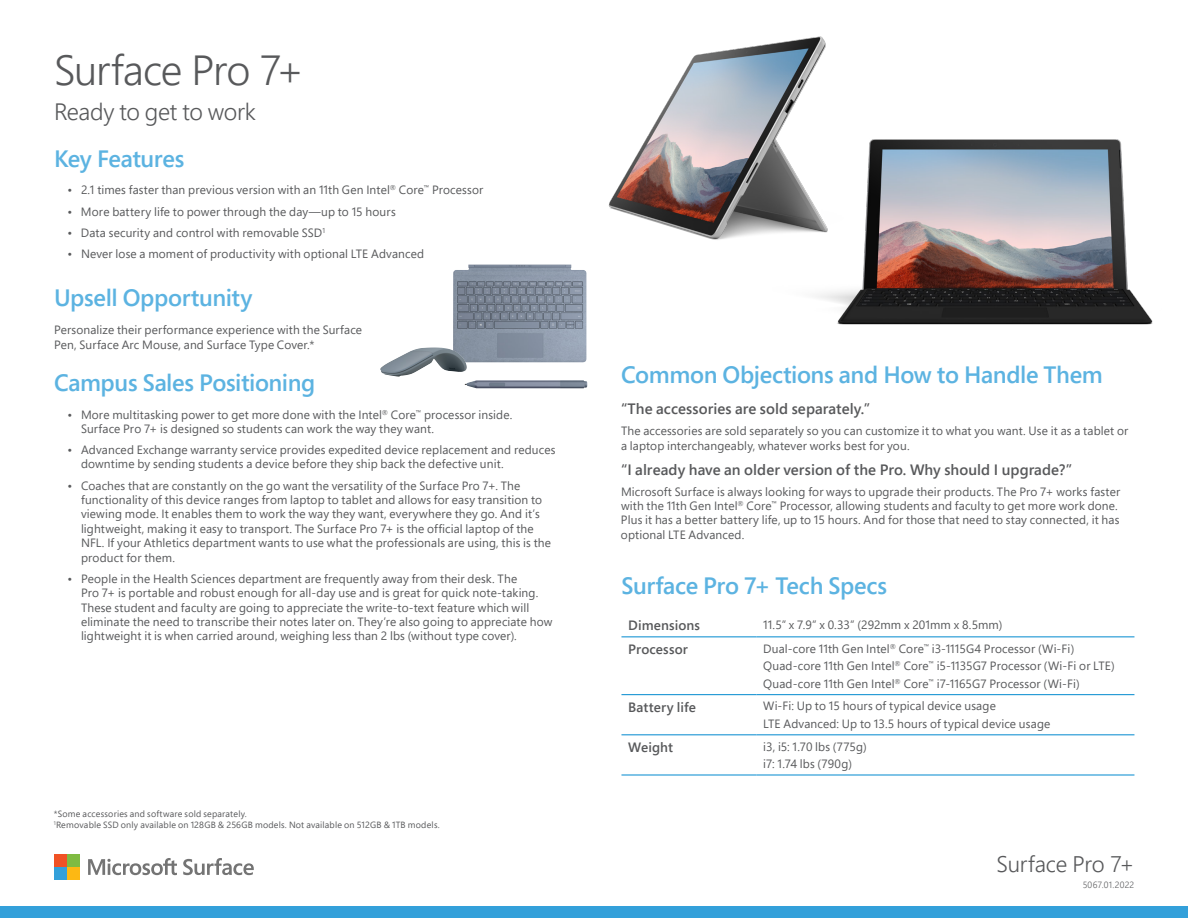
<style>
.page{position:relative;width:1188px;height:918px;background:#fff}
.page>*{position:absolute;margin:0;border:0;box-sizing:border-box;transform-origin:0 0}
.t1{font:300 42px "Segoe Pro";letter-spacing:-.025em;color:#58595b}
.t2{font:600 23.7px "Segoe Pro";letter-spacing:-.015em;color:#5cb3e1}
.t3{font:300 23.7px "Segoe Pro";letter-spacing:-.02em;color:#58595b}
.t4{font:300 22.5px "Segoe Pro";letter-spacing:-.01em;color:#58595b}
.t5{font:600 15px "Segoe Pro";letter-spacing:.005em;color:#58595b}
.t6{font:600 13.5px "Segoe Pro";letter-spacing:.01em;color:#58595b}
.t7{font:12px/14.4px "Segoe Pro";letter-spacing:.01em;color:#58595b}
.t8{font:9px/10.8px "Segoe Pro";letter-spacing:.02em;color:#58595b}
.t9{font:300 9px "Segoe Pro";letter-spacing:.02em;color:#58595b}
</style>
<div class="page">
<div style="left:0;top:906px;width:1188px;height:12px;background:#33a0da"></div>
<div style="left:54px;top:854px;width:12px;height:12px;background:#f05225"></div>
<div style="left:68px;top:854px;width:12px;height:12px;background:#7fbb42"></div>
<div style="left:54px;top:868px;width:12px;height:12px;background:#33a0da"></div>
<div style="left:68px;top:868px;width:12px;height:12px;background:#fdb813"></div>
<svg style="left:88px;top:858px;width:166px;height:17px"></svg>
<img style="left:816px;top:139px;width:337px;height:186px">
<hr style="left:621px;top:636px;width:135px;height:1px;background:#0089cf">
<hr style="left:756px;top:636px;width:378px;height:1px;background:#0089cf">
<hr style="left:621px;top:694px;width:135px;height:1px;background:#0089cf">
<hr style="left:756px;top:694px;width:378px;height:1px;background:#0089cf">
<hr style="left:621px;top:734px;width:135px;height:1px;background:#0089cf">
<hr style="left:756px;top:734px;width:378px;height:1px;background:#0089cf">
<hr style="left:621px;top:775px;width:135px;height:1px;background:#0089cf">
<hr style="left:756px;top:775px;width:378px;height:1px;background:#0089cf">
<img style="left:453px;top:265px;width:133px;height:97px">
<img style="left:465px;top:380px;width:122px;height:8px">
<img style="left:380px;top:348px;width:87px;height:29px">
<img style="left:608px;top:36px;width:267px;height:237px">
<h1 class="t1" style="left:54px;top:42px;width:252px">Surface Pro 7+</h1>
<h2 class="t3" style="left:54px;top:95px;width:203px">Ready to get to work</h2>
<h2 class="t2" style="left:54px;top:142px;width:132px">Key Features</h2>
<p class="t7" style="left:68px;top:183px;width:417px">• 2.1 times faster than previous version with an 11th Gen Intel<sup>®</sup> Core<sup>™</sup> Processor</p>
<p class="t7" style="left:67px;top:204px;width:330px">• More battery life to power through the day—up to 15 hours</p>
<p class="t7" style="left:67px;top:225px;width:259px">• Data security and control with removable SSD<sup>1</sup></p>
<p class="t7" style="left:68px;top:246px;width:358px">• Never lose a moment of productivity with optional LTE Advanced</p>
<h2 class="t2" style="left:54px;top:282px;width:200px">Upsell Opportunity</h2>
<p class="t7" style="left:54px;top:323px;width:310px">Personalize their performance experience with the Surface<br>Pen, Surface Arc Mouse, and Surface Type Cover.*</p>
<h2 class="t2" style="left:54px;top:366px;width:263px">Campus Sales Positioning</h2>
<p class="t7" style="left:81px;top:407px;width:433px;text-indent:-14px">• More multitasking power to get more done with the Intel<sup>®</sup> Core<sup>™</sup> processor inside.<br>Surface Pro 7+ is designed so students can work the way they want.</p>
<p class="t7" style="left:81px;top:442px;width:476px;text-indent:-14px">• Advanced Exchange warranty service provides expedited device replacement and reduces downtime by sending students a device before they ship back the defective unit.</p>
<p class="t7" style="left:81px;top:478px;width:471px;text-indent:-14px">• Coaches that are constantly on the go want the versatility of the Surface Pro 7+. The functionality of this device ranges from laptop to tablet and allows for easy transition to viewing mode. It enables them to work the way they want, everywhere they go. And it’s lightweight, making it easy to transport. The Surface Pro 7+ is the official laptop of the NFL. If your Athletics department wants to use what the professionals are using, this is the product for them.</p>
<p class="t7" style="left:81px;top:571px;width:473px;text-indent:-14px">• People in the Health Sciences department are frequently away from their desk. The<br>Pro 7+ is portable and robust enough for all-day use and is great for quick note-taking.<br>These student and faculty are going to appreciate the write-to-text feature which will eliminate the need to transcribe their notes later on. They’re also going to appreciate how lightweight it is when carried around, weighing less than 2 lbs (without type cover).</p>
<h2 class="t2" style="left:621px;top:569px;width:267px">Surface Pro 7+ Tech Specs</h2>
<h2 class="t2" style="left:621px;top:358px;width:483px">Common Objections and How to Handle Them</h2>
<p class="t5" style="left:621px;top:399px;width:251px">“The accessories are sold separately.”</p>
<p class="t7" style="left:621px;top:424px;width:509px">The accessories are sold separately so you can customize it to what you want. Use it as a tablet or a laptop interchangeably, whatever works best for you.</p>
<p class="t5" style="left:621px;top:459px;width:453px">“I already have an older version of the Pro. Why should I upgrade?”</p>
<p class="t7" style="left:621px;top:484px;width:501px">Microsoft Surface is always looking for ways to upgrade their products. The Pro 7+ works faster with the 11th Gen Intel<sup>®</sup> Core<sup>™</sup> Processor, allowing students and faculty to get more work done.<br>Plus it has a better battery life, up to 15 hours. And for those that need to stay connected, it has optional LTE Advanced.</p>
<p class="t6" style="left:628px;top:616px;width:73px">Dimensions</p>
<p class="t7" style="left:763px;top:617px;width:241px">11.5” x 7.9” x 0.33” (292mm x 201mm x 8.5mm)</p>
<p class="t6" style="left:628px;top:640px;width:61px">Processor</p>
<p class="t7" style="left:763px;top:639px;width:353px;line-height:17.7px">Dual-core 11th Gen Intel<sup>®</sup> Core<sup>™</sup> i3-1115G4 Processor (Wi-Fi)<br>Quad-core 11th Gen Intel<sup>®</sup> Core<sup>™</sup> i5-1135G7 Processor (Wi-Fi or LTE)<br>Quad-core 11th Gen Intel<sup>®</sup> Core<sup>™</sup> i7-1165G7 Processor (Wi-Fi)</p>
<p class="t6" style="left:628px;top:698px;width:69px">Battery life</p>
<p class="t7" style="left:763px;top:697px;width:289px;line-height:17.7px">Wi-Fi: Up to 15 hours of typical device usage<br>LTE Advanced: Up to 13.5 hours of typical device usage</p>
<p class="t6" style="left:628px;top:738px;width:46px">Weight</p>
<p class="t7" style="left:763px;top:737px;width:105px;line-height:17.7px">i3, i5: 1.70 lbs (775g) i7: 1.74 lbs (790g)</p>
<p class="t8" style="left:54px;top:808px;width:387px">*Some accessories and software sold separately.<br><sup>1</sup>Removable SSD only available on 128GB &amp; 256GB models. Not available on 512GB &amp; 1TB models.</p>
<h3 class="t4" style="left:997px;top:849px;width:139px">Surface Pro 7+</h3>
<p class="t9" style="left:1083px;top:879px;width:53px">5067.01.2022</p>
</div>
